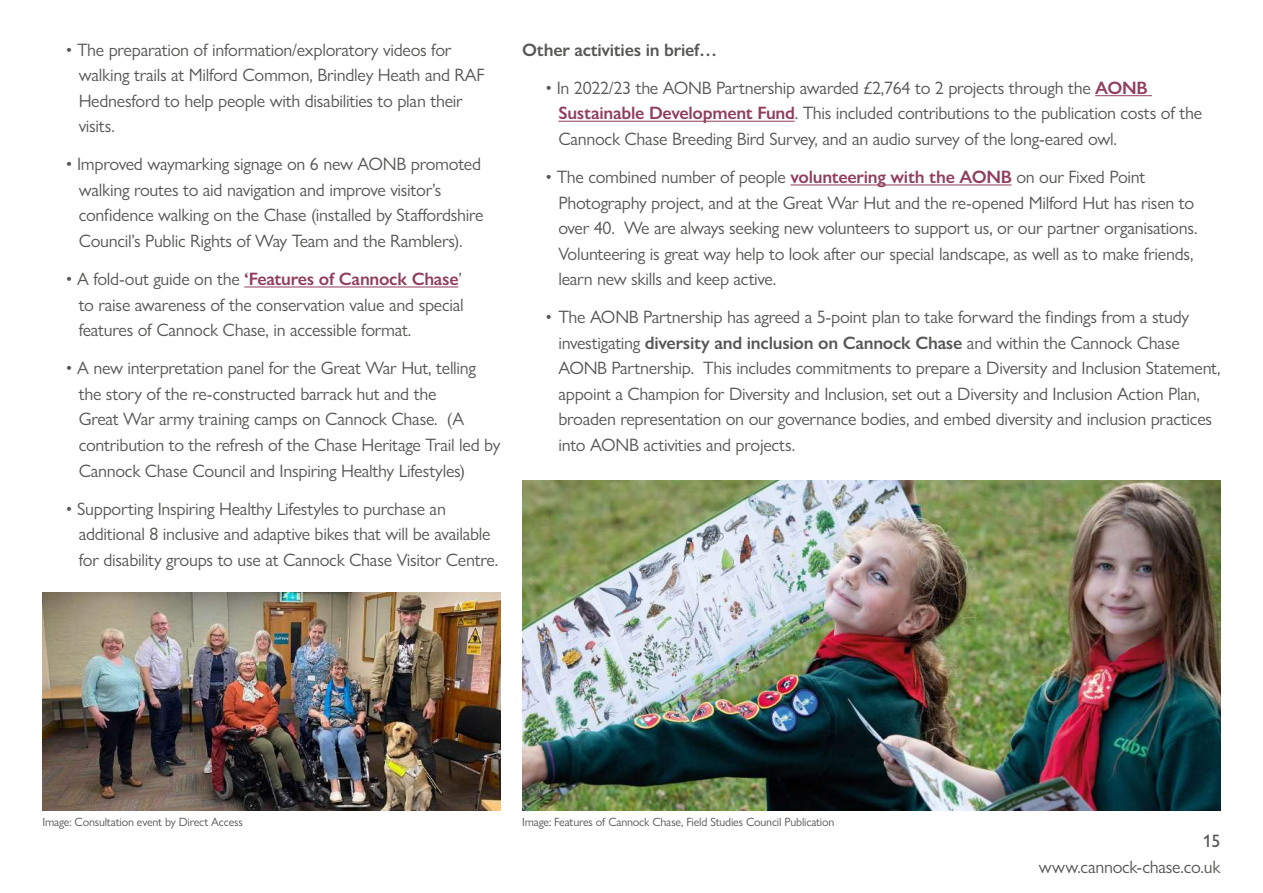
<style>
.page{position:relative;width:1263px;height:893px;background:#fff}
.page>*{position:absolute;margin:0;border:0;box-sizing:border-box;transform-origin:0 0}
.t1{font:18px/25.5px "Gill Sans Nova";letter-spacing:-.015em;color:#575756}
.t2{font:600 18px "Gill Sans Nova";letter-spacing:-.015em;color:#575756}
.t3{font:500 18px "Gill Sans Nova";color:#575756}
.t4{font:12px "Gill Sans Nova";letter-spacing:-.015em;color:#575756}
.s1{font-weight:600;color:#913e5e}
.s2{font-weight:600}
</style>
<div class="page">
<img style="left:43px;top:592px;width:458px;height:219px">
<hr style="left:244px;top:287px;width:214px;height:1px;background:#913e5e">
<hr style="left:1095px;top:95px;width:57px;height:1px;background:#913e5e">
<hr style="left:558px;top:121px;width:237px;height:1px;background:#913e5e">
<hr style="left:790px;top:185px;width:221px;height:1px;background:#913e5e">
<img style="left:522px;top:480px;width:698px;height:331px">
<p class="t1" style="left:79px;top:37px;width:407px;text-indent:-13px">• The preparation of information/exploratory videos for walking trails at Milford Common, Brindley Heath and RAF Hednesford to help people with disabilities to plan their visits.</p>
<p class="t1" style="left:79px;top:151px;width:406px;text-indent:-13px">• Improved waymarking signage on 6 new AONB promoted walking routes to aid navigation and improve visitor’s confidence walking on the Chase (installed by Staffordshire Council’s Public Rights of Way Team and the Ramblers).</p>
<p class="t1" style="left:79px;top:266px;width:387px;text-align:justify;text-indent:-13px">• A fold-out guide on the <span class="s1">‘Features of Cannock Chase</span>’ to raise awareness of the conservation value and special features of Cannock Chase, in accessible format.</p>
<p class="t1" style="left:79px;top:355px;width:423px;text-indent:-13px">• A new interpretation panel for the Great War Hut, telling the story of the re-constructed barrack hut and the<br>Great War army training camps on Cannock Chase. (A contribution to the refresh of the Chase Heritage Trail led by Cannock Chase Council and Inspiring Healthy Lifestyles)</p>
<p class="t1" style="left:79px;top:496px;width:421px;text-indent:-13px">• Supporting Inspiring Healthy Lifestyles to purchase an additional 8 inclusive and adaptive bikes that will be available for disability groups to use at Cannock Chase Visitor Centre.</p>
<p class="t2" style="left:522px;top:38px;width:197px">Other activities in brief…</p>
<p class="t1" style="left:558px;top:75px;width:645px;text-indent:-13px">• In 2022/23 the AONB Partnership awarded £2,764 to 2 projects through the <span class="s1">AONB<br>Sustainable Development Fund</span>. This included contributions to the publication costs of the<br>Cannock Chase Breeding Bird Survey, and an audio survey of the long-eared owl.</p>
<p class="t1" style="left:558px;top:164px;width:641px;text-indent:-13px">• The combined number of people <span class="s1">volunteering with the AONB</span> on our Fixed Point Photography project, and at the Great War Hut and the re-opened Milford Hut has risen to over 40. We are always seeking new volunteers to support us, or our partner organisations.<br>Volunteering is great way help to look after our special landscape, as well as to make friends, learn new skills and keep active.</p>
<p class="t1" style="left:558px;top:304px;width:663px;text-indent:-13px">• The AONB Partnership has agreed a 5-point plan to take forward the findings from a study investigating <span class="s2">diversity and inclusion on Cannock Chase</span> and within the Cannock Chase AONB Partnership. This includes commitments to prepare a Diversity and Inclusion Statement, appoint a Champion for Diversity and Inclusion, set out a Diversity and Inclusion Action Plan, broaden representation on our governance bodies, and embed diversity and inclusion practices into AONB activities and projects.</p>
<p class="t4" style="left:43px;top:815px;width:202px">Image: Consultation event by Direct Access</p>
<p class="t4" style="left:522px;top:815px;width:314px">Image: Features of Cannock Chase, Field Studies Council Publication</p>
<p class="t3" style="left:1203px;top:830px;width:19px">15</p>
<p class="t1" style="left:1039px;top:854px;width:183px">www.cannock-chase.co.uk</p>
</div>
